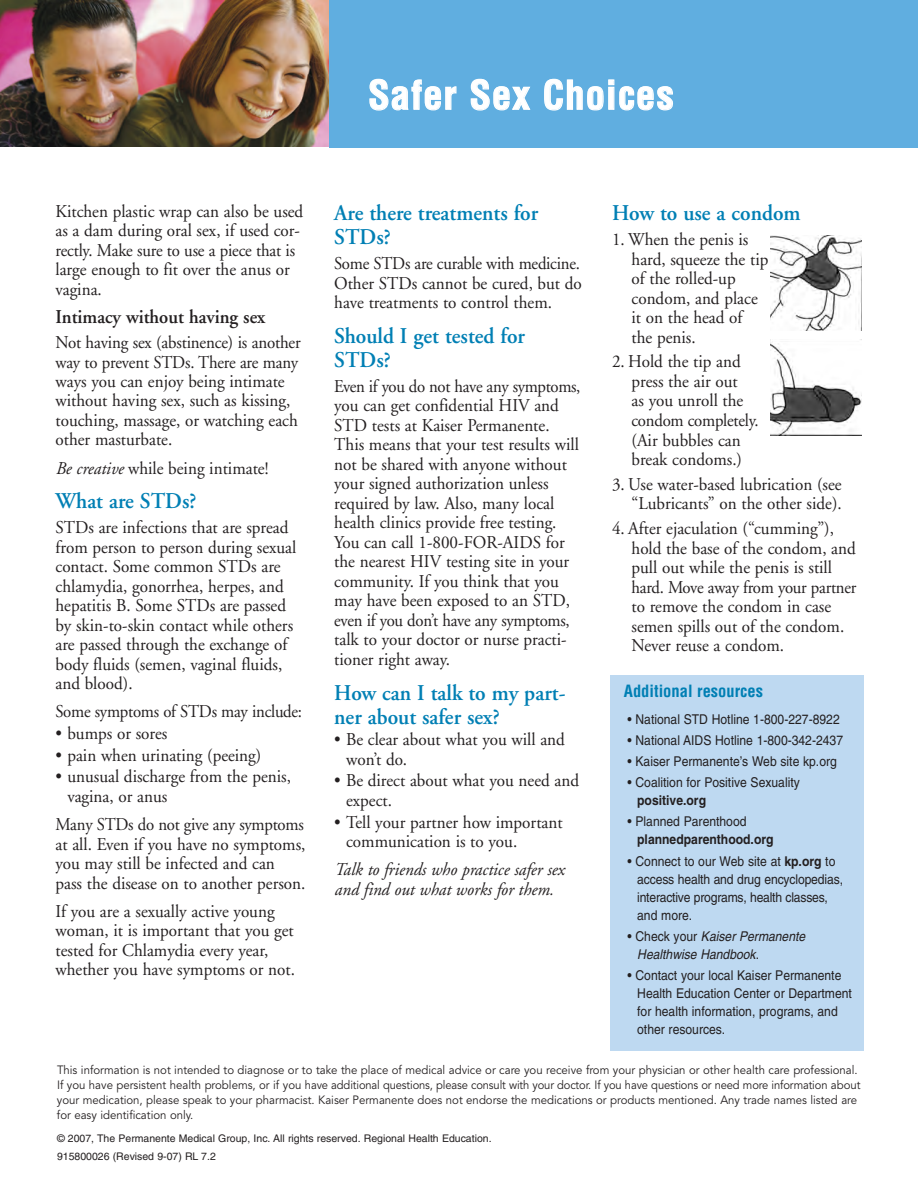
<style>
.page{position:relative;width:918px;height:1188px;background:#fff}
.page>*{position:absolute;margin:0;border:0;box-sizing:border-box;transform-origin:0 0}
.t1{font:700 condensed 39px "Helvetica";letter-spacing:.03em;color:#fff}
.t2{font:600 22.5px/24px "Adobe Garamond";color:#007fb4;scale:.95 1}
.t3{font:600 19.5px "Adobe Garamond";color:#231f20;scale:.95 1}
.t4{font:18px/19.5px "Adobe Garamond";color:#231f20;scale:.95 1}
.t5{font:18px/19.5px "Adobe Garamond";color:#231f20;scale:.93 1}
.t6{font:18px/19.5px "Adobe Garamond";color:#231f20;scale:.94 1}
.t7{font:italic 18px/19.5px "Adobe Garamond";color:#231f20;scale:.95 1}
.t8{font:700 condensed 16.5px "Helvetica";color:#007fb4}
.t9{font:13.5px/18px "Helvetica";color:#231f20;scale:.9 1}
.t10{font:italic 13.5px/18px "Helvetica";color:#231f20;scale:.9 1}
.t11{font:700 13.5px "Helvetica";color:#231f20;scale:.9 1}
.t12{font:12px/15px "Avenir";color:#231f20;scale:.95 1}
.t13{font:10.5px/18px "Helvetica";color:#231f20}
.s1{font-style:italic}
.s2{font-weight:700}
.s3{font-style:normal}
</style>
<div class="page">
<img style="left:0;top:1px;width:329px;height:146px">
<div style="left:329px;top:0;width:589px;height:148px;background:#60aee0"></div>
<div style="left:611px;top:675px;width:253px;height:375px;background:#bed9f1"></div>
<img style="left:770px;top:236px;width:92px;height:95px">
<svg style="left:771px;top:339px;width:91px;height:97px"></svg>
<img style="left:771px;top:339px;width:90px;height:96px">
<h1 class="t1" style="left:368px;top:73px;width:307px">Safer Sex Choices</h1>
<p class="t4" style="left:56px;top:203px;width:262px">Kitchen plastic wrap can also be used as a dam during oral sex, if used cor&shy;rectly. Make sure to use a piece that is large enough to fit over the anus or vagina.</p>
<p class="t3" style="left:56px;top:309px;width:222px">Intimacy without having sex</p>
<p class="t6" style="left:56px;top:334px;width:262px">Not having sex (abstinence) is another way to prevent STDs. There are many ways you can enjoy being intimate without having sex, such as kissing, touching, massage, or watching each other masturbate.</p>
<p class="t4" style="left:56px;top:460px;width:226px"><span class="s1">Be creative</span> while being intimate!</p>
<p class="t2" style="left:56px;top:491px;width:150px">What are STDs?</p>
<p class="t4" style="left:56px;top:519px;width:255px">STDs are infections that are spread from person to person during sexual contact. Some common STDs are chlamydia, gonorrhea, herpes, and hepatitis B. Some STDs are passed by skin-to-skin contact while others are passed through the exchange of body fluids (semen, vaginal fluids, and blood).</p>
<p class="t5" style="left:56px;top:704px;width:267px">Some symptoms of STDs may include:</p>
<p class="t4" style="left:56px;top:725px;width:119px">• bumps or sores</p>
<p class="t4" style="left:56px;top:747px;width:218px">• pain when urinating (peeing)</p>
<p class="t4" style="left:67px;top:769px;width:237px;text-indent:-12px">• unusual discharge from the penis, vagina, or anus</p>
<p class="t5" style="left:56px;top:816px;width:270px">Many STDs do not give any symptoms at all. Even if you have no symptoms, you may still be infected and can pass the disease on to another person.</p>
<p class="t4" style="left:56px;top:903px;width:254px">If you are a sexually active young woman, it is important that you get tested for Chlamydia every year, whether you have symptoms or not.</p>
<p class="t2" style="left:334px;top:203px;width:216px">Are there treatments for<br>STDs?</p>
<p class="t5" style="left:334px;top:255px;width:268px;text-align:justify">Some STDs are curable with medicine.<br>Other STDs cannot be cured, but do have treatments to control them.</p>
<p class="t2" style="left:334px;top:326px;width:202px">Should I get tested for<br>STDs?</p>
<p class="t5" style="left:334px;top:378px;width:266px">Even if you do not have any symptoms, you can get confidential HIV and<br>STD tests at Kaiser Permanente.<br>This means that your test results will not be shared with anyone without your signed authorization unless required by law. Also, many local health clinics provide free testing.<br>You can call 1-800-FOR-AIDS for the nearest HIV testing site in your community. If you think that you may have been exposed to an STD, even if you don’t have any symptoms, talk to your doctor or nurse practi&shy;tioner right away.</p>
<p class="t2" style="left:334px;top:682px;width:245px">How can I talk to my part&shy;ner about safer sex?</p>
<p class="t4" style="left:346px;top:731px;width:232px;text-indent:-12px">• Be clear about what you will and won’t do.</p>
<p class="t4" style="left:346px;top:773px;width:247px;text-indent:-12px">• Be direct about what you need and expect.</p>
<p class="t4" style="left:346px;top:814px;width:230px;text-indent:-12px">• Tell your partner how important communication is to you.</p>
<p class="t7" style="left:334px;top:861px;width:244px">Talk to friends who practice safer sex and find out what works for them.</p>
<p class="t2" style="left:612px;top:203px;width:200px">How to use a condom</p>
<p class="t4" style="left:632px;top:231px;width:146px;text-indent:-19px">1. When the penis is hard, squeeze the tip of the rolled-up condom, and place it on the head of<br>the penis.</p>
<p class="t4" style="left:632px;top:354px;width:135px;text-indent:-19px">2. Hold the tip and press the air out<br>as you unroll the condom completely. (Air bubbles can break condoms.)</p>
<p class="t4" style="left:612px;top:476px;width:243px;text-align:right">3. Use water-based lubrication (see “Lubricants” on the other side).</p>
<p class="t4" style="left:632px;top:520px;width:238px;text-indent:-19px">4. After ejaculation (“cumming”), hold the base of the condom, and pull out while the penis is still hard. Move away from your partner to remove the condom in case semen spills out of the condom.<br>Never reuse a condom.</p>
<p class="t8" style="left:624px;top:682px;width:141px">Additional resources</p>
<p class="t9" style="left:628px;top:711px;width:237px">• National STD Hotline 1-800-227-8922</p>
<p class="t9" style="left:628px;top:732px;width:241px">• National AIDS Hotline 1-800-342-2437</p>
<p class="t9" style="left:628px;top:754px;width:234px">• Kaiser Permanente’s Web site kp.org</p>
<p class="t9" style="left:628px;top:775px;width:193px">• Coalition for Positive Sexuality</p>
<p class="t11" style="left:637px;top:796px;width:78px">positive.org</p>
<p class="t9" style="left:628px;top:814px;width:134px">• Planned Parenthood</p>
<p class="t11" style="left:637px;top:835px;width:153px">plannedparenthood.org</p>
<p class="t9" style="left:637px;top:853px;width:230px;text-indent:-10px">• Connect to our Web site at <span class="s2">kp.org</span> to access health and drug encyclopedias, interactive programs, health classes, and more.</p>
<p class="t10" style="left:637px;top:928px;width:188px;text-indent:-10px"><span class="s3">• Check your</span> Kaiser Permanente<br>Healthwise Handbook<span class="s3">.</span></p>
<p class="t9" style="left:637px;top:968px;width:240px;text-indent:-10px">• Contact your local Kaiser Permanente Health Education Center or Department for health information, programs, and other resources.</p>
<p class="t12" style="left:57px;top:1063px;width:847px">This information is not intended to diagnose or to take the place of medical advice or care you receive from your physician or other health care professional.<br>If you have persistent health problems, or if you have additional questions, please consult with your doctor. If you have questions or need more information about your medication, please speak to your pharmacist. Kaiser Permanente does not endorse the medications or products mentioned. Any trade names listed are for easy identification only.</p>
<p class="t13" style="left:57px;top:1130px;width:436px">© 2007, The Permanente Medical Group, Inc. All rights reserved. Regional Health Education.<br>915800026 (Revised 9-07) RL 7.2</p>
</div>
